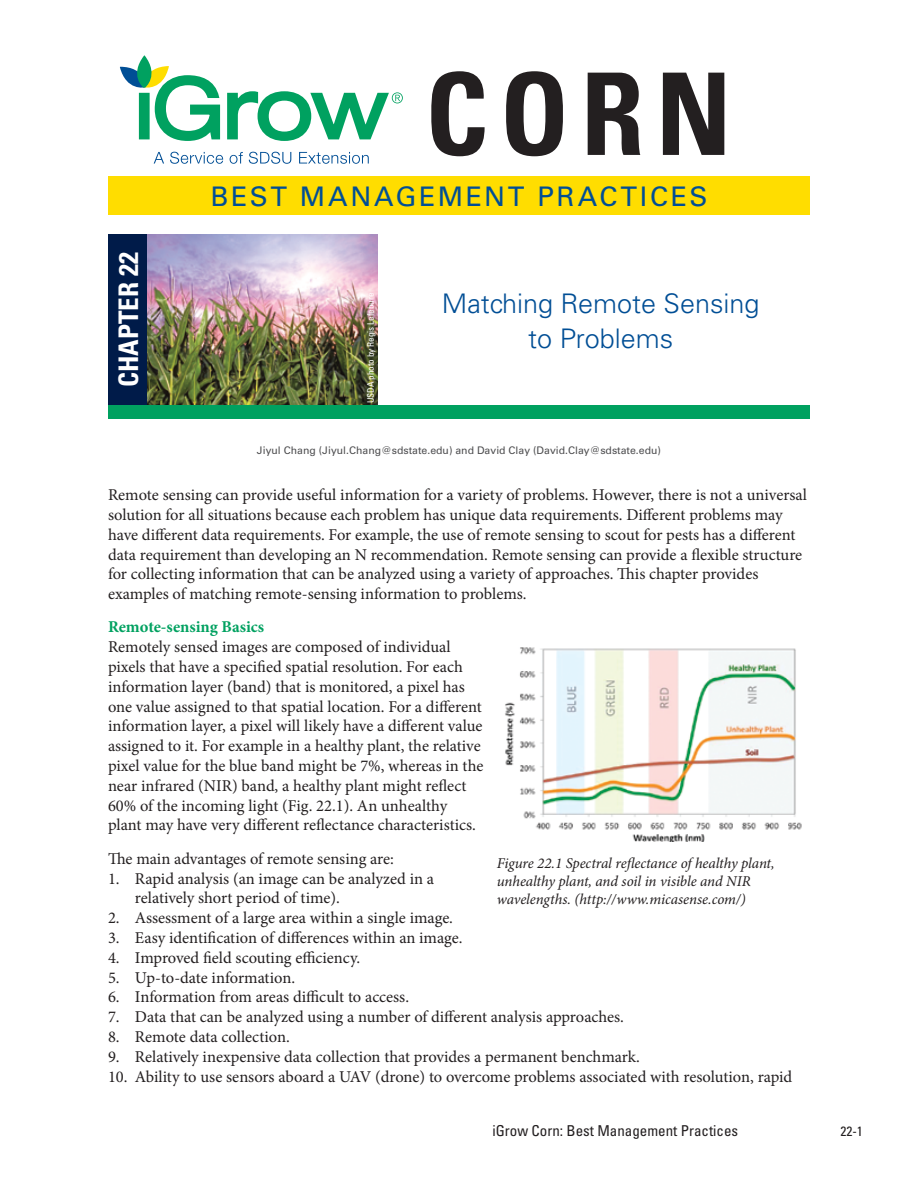
<style>
.page{position:relative;width:918px;height:1188px;background:#fff}
.page>*{position:absolute;margin:0;border:0;box-sizing:border-box;transform-origin:0 0}
.t1{font:700 condensed 114px "Univers";color:#231f20}
.t2{font:300 27px/34.5px "Univers";color:#004e95;text-align:center}
.t3{font:27px "Univers";letter-spacing:.1em;color:#004e95}
.t4{font:700 condensed 27px "Univers";color:#fff}
.t5{font:16.5px/19.8px "Minion Pro";letter-spacing:-.005em;color:#231f20}
.t6{font:700 16.5px "Minion Pro";color:#00a160}
.t7{font:italic 15px/18px "Minion Pro";letter-spacing:-.005em;color:#231f20}
.t8{font:condensed 15px "Univers";color:#231f20}
.t9{font:condensed 13.5px "Univers";color:#231f20}
.t10{font:10.5px "Univers";color:#4d4d4f}
.t11{font:condensed 9px "Univers";color:#fff}
</style>
<div class="page">
<svg style="left:154px;top:152px;width:10px;height:12px"></svg>
<svg style="left:170px;top:152px;width:53px;height:12px"></svg>
<svg style="left:230px;top:152px;width:13px;height:12px"></svg>
<svg style="left:249px;top:152px;width:42px;height:12px"></svg>
<svg style="left:299px;top:152px;width:70px;height:12px"></svg>
<svg style="left:120px;top:55px;width:283px;height:86px"></svg>
<div style="left:108px;top:176px;width:702px;height:39px;background:#fd0"></div>
<img style="left:147px;top:234px;width:231px;height:171px">
<div style="left:108px;top:405px;width:702px;height:14px;background:#00a160"></div>
<div style="left:108px;top:234px;width:39px;height:171px;background:#001b49"></div>
<img style="left:505px;top:647px;width:297px;height:194px">
<h2 class="t4" style="left:112px;top:387px;width:137px;rotate:-90deg">CHAPTER 22</h2>
<h1 class="t1" style="left:425px;top:44px;width:308px">CORN</h1>
<h2 class="t3" style="left:210px;top:180px;width:499px">BEST MANAGEMENT PRACTICES</h2>
<p class="t11" style="left:365px;top:403px;width:112px;rotate:-90deg">USDA photo by Regis Lefebure</p>
<h2 class="t2" style="left:442px;top:286px;width:319px">Matching Remote Sensing to Problems</h2>
<p class="t10" style="left:257px;top:444px;width:406px">Jiyul Chang (Jiyul.Chang@sdstate.edu) and David Clay (David.Clay@sdstate.edu)</p>
<p class="t5" style="left:108px;top:485px;width:701px">Remote sensing can provide useful information for a variety of problems. However, there is not a universal solution for all situations because each problem has unique data requirements. Different problems may have different data requirements. For example, the use of remote sensing to scout for pests has a different data requirement than developing an N recommendation. Remote sensing can provide a flexible structure for collecting information that can be analyzed using a variety of approaches. This chapter provides examples of matching remote-sensing information to problems.</p>
<p class="t6" style="left:108px;top:616px;width:158px">Remote-sensing Basics</p>
<p class="t5" style="left:108px;top:637px;width:377px">Remotely sensed images are composed of individual pixels that have a specified spatial resolution. For each information layer (band) that is monitored, a pixel has one value assigned to that spatial location. For a different information layer, a pixel will likely have a different value assigned to it. For example in a healthy plant, the relative pixel value for the blue band might be 7%, whereas in the near infrared (NIR) band, a healthy plant might reflect 60% of the incoming light (Fig. 22.1). An unhealthy plant may have very different reflectance characteristics.</p>
<p class="t5" style="left:108px;top:849px;width:287px">The main advantages of remote sensing are:</p>
<p class="t5" style="left:135px;top:868px;width:301px;text-indent:-27px">1. Rapid analysis (an image can be analyzed in a relatively short period of time).</p>
<p class="t5" style="left:108px;top:908px;width:347px">2. Assessment of a large area within a single image.</p>
<p class="t5" style="left:108px;top:928px;width:356px">3. Easy identification of differences within an image.</p>
<p class="t5" style="left:108px;top:948px;width:254px">4. Improved field scouting efficiency.</p>
<p class="t5" style="left:108px;top:967px;width:189px">5. Up-to-date information.</p>
<p class="t5" style="left:108px;top:987px;width:303px">6. Information from areas difficult to access.</p>
<p class="t5" style="left:108px;top:1007px;width:518px">7. Data that can be analyzed using a number of different analysis approaches.</p>
<p class="t5" style="left:108px;top:1027px;width:183px">8. Remote data collection.</p>
<p class="t5" style="left:108px;top:1047px;width:533px">9. Relatively inexpensive data collection that provides a permanent benchmark.</p>
<p class="t5" style="left:108px;top:1066px;width:686px">10. Ability to use sensors aboard a UAV (drone) to overcome problems associated with resolution, rapid</p>
<p class="t7" style="left:497px;top:854px;width:279px">Figure 22.1 Spectral reflectance of healthy plant, unhealthy plant, and soil in visible and NIR wavelengths. (http://www.micasense.com/)</p>
<p class="t8" style="left:492px;top:1121px;width:247px">iGrow Corn: Best Management Practices</p>
<p class="t9" style="left:841px;top:1122px;width:24px">22-1</p>
</div>
